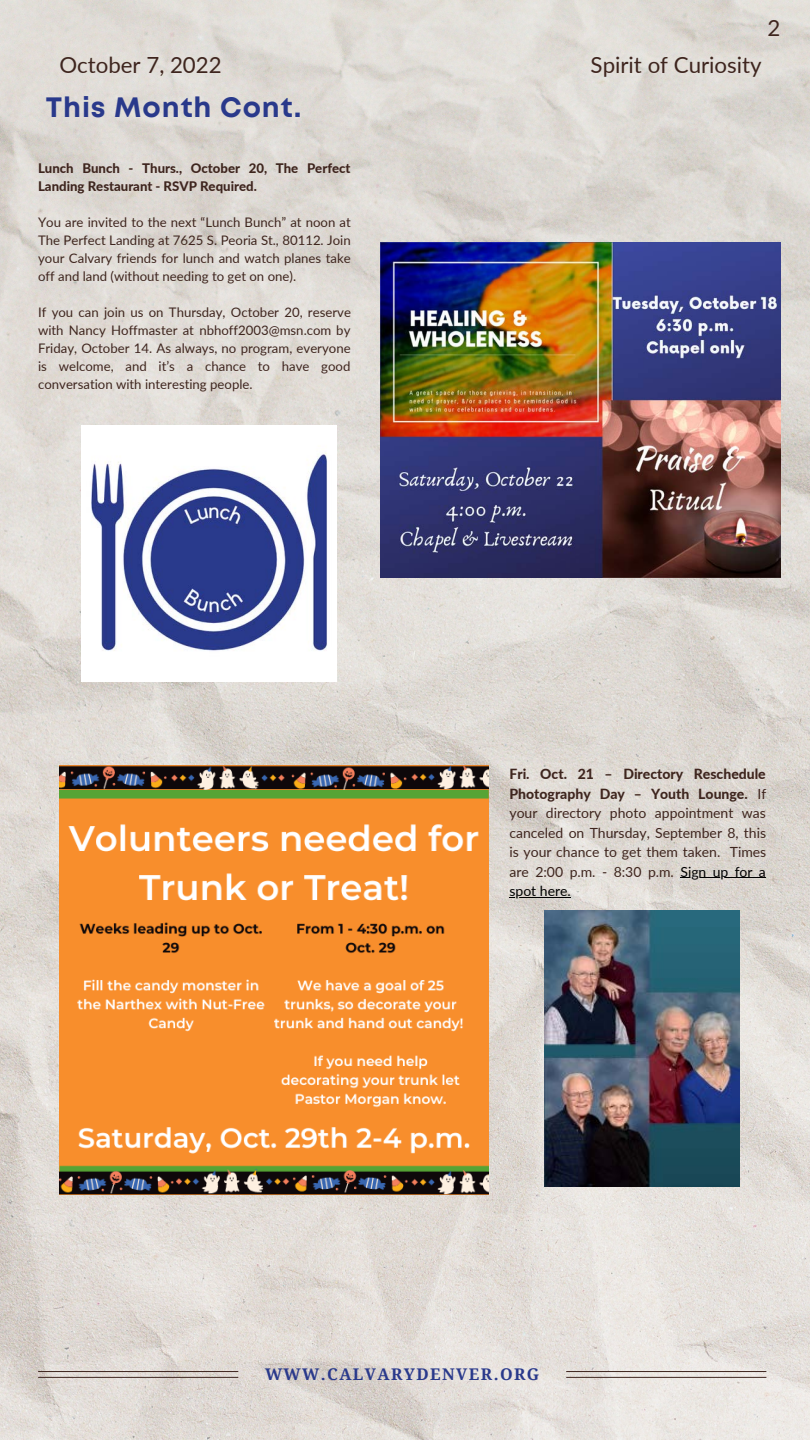
<style>
.page{position:relative;width:810px;height:1440px;background:#fff}
.page>*{position:absolute;margin:0;border:0;box-sizing:border-box;transform-origin:0 0}
.t1{font:700 28px "Mont";letter-spacing:.035em;color:#29398b}
.t2{font:22.3px "Lato";color:#3e251e}
.t3{font:700 16.1px "Droid Serif";letter-spacing:.09em;color:#29398b}
.t4{font:14px/19.5px "Lato";color:#3e251e;text-align:justify}
.t5{font:13.2px/18px "Lato";color:#3e251e;text-align:justify}
.t6{font:800 13.2px/18px "Lato";color:#3e251e}
.s1{font-weight:800}
.s2{color:#000}
</style>
<div class="page">
<img style="left:0;top:0;width:810px;height:1440px">
<hr style="left:567px;top:1377px;width:199px;height:1px;background:#3e251e">
<hr style="left:567px;top:1371px;width:199px;height:1px;background:#3e251e">
<hr style="left:38px;top:1377px;width:200px;height:1px;background:#3e251e">
<hr style="left:38px;top:1371px;width:200px;height:1px;background:#3e251e">
<img style="left:380px;top:243px;width:400px;height:335px">
<img style="left:59px;top:765px;width:429px;height:429px">
<img style="left:545px;top:910px;width:195px;height:276px">
<img style="left:81px;top:426px;width:256px;height:255px">
<hr style="left:680px;top:877px;width:86px;height:1px;background:#000">
<hr style="left:509px;top:897px;width:62px;height:1px;background:#000">
<h2 class="t2" style="left:768px;top:14px;width:14px">2</h2>
<h2 class="t2" style="left:59px;top:51px;width:164px">October 7, 2022</h2>
<h2 class="t2" style="left:591px;top:51px;width:173px">Spirit of Curiosity</h2>
<h1 class="t1" style="left:46px;top:97px;width:257px">This Month Cont.</h1>
<p class="t6" style="left:38px;top:159px;width:314px">Lunch Bunch - Thurs., October 20, The Perfect<br>Landing Restaurant - RSVP Required.</p>
<p class="t5" style="left:38px;top:213px;width:314px">You are invited to the next “Lunch Bunch” at noon at The Perfect Landing at 7625 S. Peoria St., 80112. Join your Calvary friends for lunch and watch planes take off and land (without needing to get on one).</p>
<p class="t5" style="left:38px;top:303px;width:314px">If you can join us on Thursday, October 20, reserve with Nancy Hoffmaster at nbhoff2003@msn.com by Friday, October 14. As always, no program, everyone is welcome, and it’s a chance to have good conversation with interesting people.</p>
<p class="t4" style="left:509px;top:764px;width:258px"><span class="s1">Fri. Oct. 21 – Directory Reschedule Photography Day – Youth Lounge.</span> If your directory photo appointment was canceled on Thursday, September 8, this is your chance to get them taken. Times are 2:00 p.m. - 8:30 p.m. <span class="s2">Sign up for a spot here.</span></p>
<p class="t3" style="left:265px;top:1365px;width:276px">WWW.CALVARYDENVER.ORG</p>
</div>
